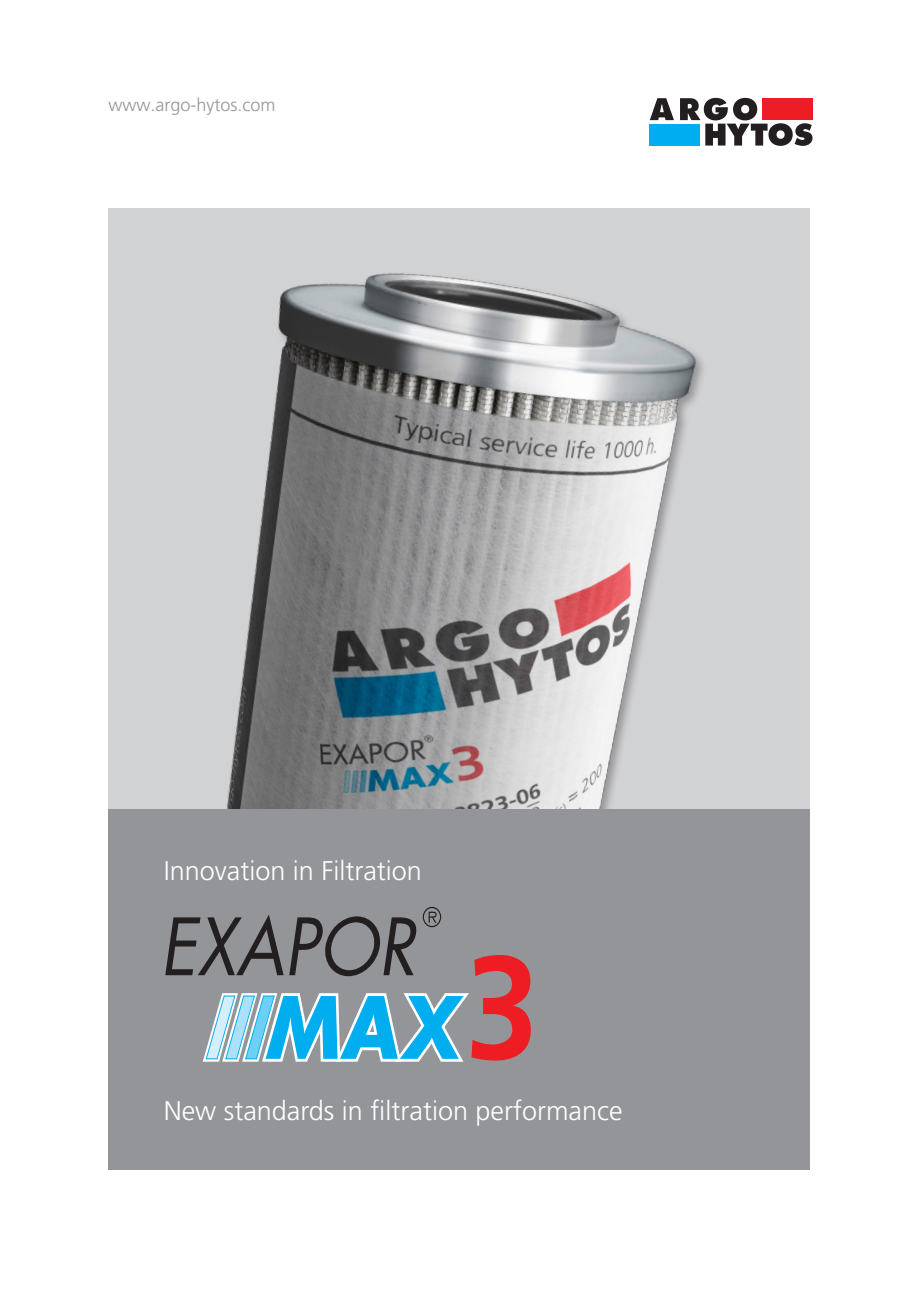
<style>
.page{position:relative;width:919px;height:1289px;background:#fff}
.page>*{position:absolute;margin:0;border:0;box-sizing:border-box;transform-origin:0 0}
.t1{font:700 146.25px "Frutiger LT";color:#ee1d23;scale:.9 1}
._01_Headline_blue{font:300 27px "Frutiger LT Pro";color:#fff}
.t2{font:300 18px "Frutiger LT Pro";color:#939598}
</style>
<div class="page">
<div style="left:108px;top:208px;width:701px;height:601px;background:#d1d2d4"></div>
<img style="left:226px;top:273px;width:477px;height:536px">
<svg style="left:650px;top:98px;width:24px;height:22px"></svg>
<div style="left:649px;top:124px;width:50px;height:21px;background:#00aeef"></div>
<svg style="left:680px;top:98px;width:132px;height:48px"></svg>
<div style="left:108px;top:809px;width:701px;height:360px;background:#939598"></div>
<svg style="left:165px;top:906px;width:304px;height:156px"></svg>
<p class="t2" style="left:108px;top:95px;width:169px">www.argo-hytos.com</p>
<p class="_01_Headline_blue" style="left:164px;top:854px;width:260px">Innovation in Filtration</p>
<p class="t1" style="left:465px;top:922px;width:83px">3</p>
<p class="_01_Headline_blue" style="left:164px;top:1094px;width:460px">New standards in filtration performance</p>
</div>
